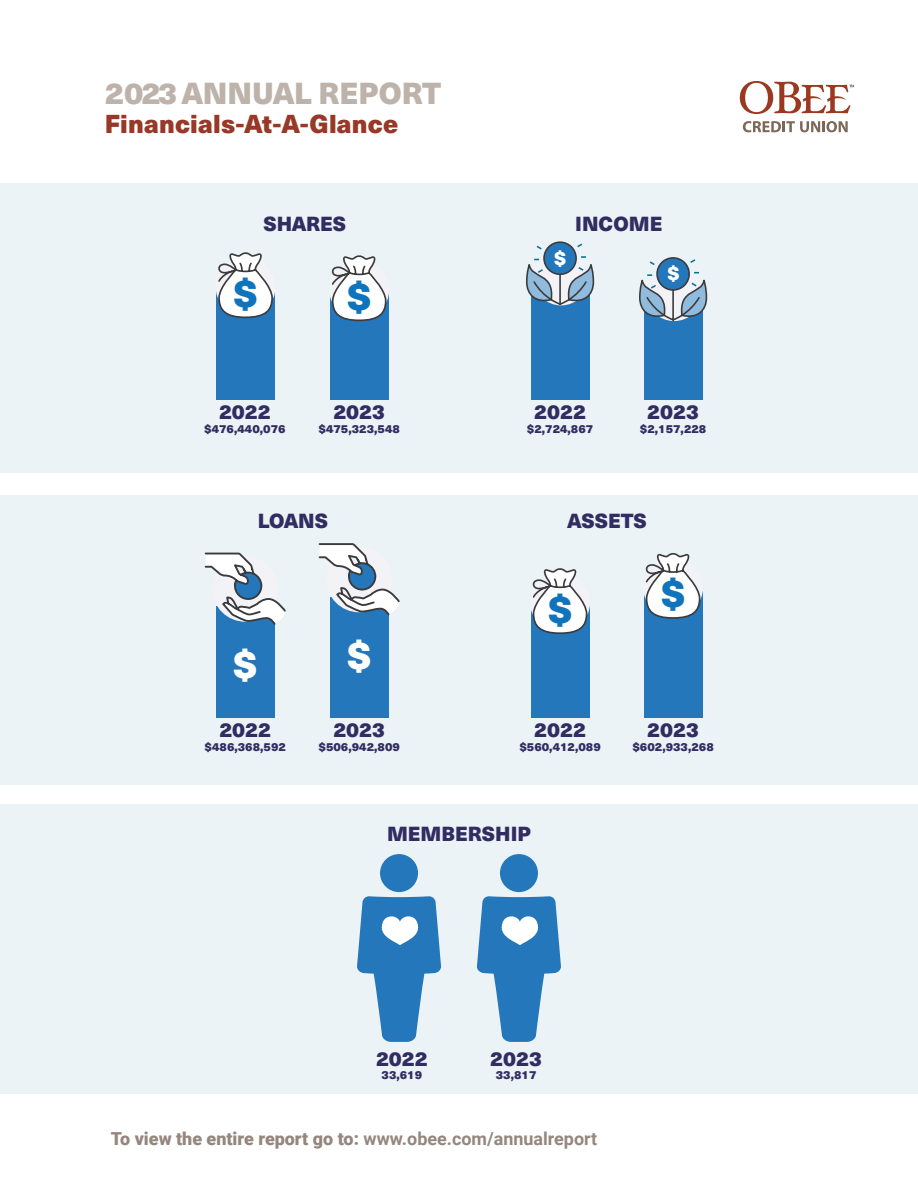
<style>
.page{position:relative;width:918px;height:1188px;background:#fff}
.page>*{position:absolute;margin:0;border:0;box-sizing:border-box;transform-origin:0 0}
.financial_headers{font:900 38.55px "Neue Haas Unica W1 G";color:#1074bc}
.financial_headers-2{font:900 38.55px "Neue Haas Unica W1 G";color:#fff}
.t1{font:900 29.85px "Neue Haas Unica W1 G";color:#bdb3ab}
.t2{font:900 25.5px "Neue Haas Unica W1 G";letter-spacing:.01em;color:#973926}
.financial_headers-3{font:900 20.1px "Neue Haas Unica W1 G";color:#312c61}
.financial_headers-4{font:900 19.35px "Neue Haas Unica W1 G";color:#fff}
.t3{font:900 18px "Roboto";color:#95867e}
.financial_headers-5{font:900 11.55px "Neue Haas Unica W1 G";color:#312c61}
.s1{font-weight:700}
</style>
<div class="page">
<div style="left:0;top:183px;width:918px;height:290px;background:#ebf3f6"></div>
<div style="left:0;top:495px;width:918px;height:290px;background:#ebf3f6"></div>
<div style="left:0;top:804px;width:918px;height:290px;background:#ebf3f6"></div>
<div style="left:644px;top:292px;width:58px;height:108px;background:#2377ba"></div>
<div style="left:656px;top:257px;width:34px;height:34px;border:2px solid #3b3b3d;border-radius:50%"></div>
<svg style="left:639px;top:258px;width:69px;height:64px"></svg>
<div style="left:531px;top:276px;width:58px;height:124px;background:#2377ba"></div>
<div style="left:543px;top:241px;width:34px;height:34px;border:2px solid #3b3b3d;border-radius:50%"></div>
<svg style="left:526px;top:242px;width:69px;height:64px"></svg>
<div style="left:330px;top:597px;width:58px;height:121px;background:#2377ba"></div>
<svg style="left:318px;top:543px;width:82px;height:73px"></svg>
<div style="left:216px;top:607px;width:58px;height:111px;background:#2377ba"></div>
<svg style="left:204px;top:552px;width:82px;height:74px"></svg>
<div style="left:644px;top:590px;width:58px;height:128px;background:#2377ba"></div>
<svg style="left:644px;top:553px;width:57px;height:66px"></svg>
<div style="left:531px;top:606px;width:58px;height:112px;background:#2377ba"></div>
<svg style="left:531px;top:568px;width:57px;height:66px"></svg>
<svg style="left:740px;top:81px;width:114px;height:33px"></svg>
<svg style="left:743px;top:121px;width:105px;height:11px"></svg>
<svg style="left:357px;top:854px;width:84px;height:188px"></svg>
<svg style="left:477px;top:854px;width:84px;height:188px"></svg>
<div style="left:217px;top:286px;width:58px;height:114px;background:#2377ba"></div>
<svg style="left:217px;top:252px;width:57px;height:67px"></svg>
<div style="left:330px;top:294px;width:58px;height:106px;background:#2377ba"></div>
<svg style="left:330px;top:255px;width:57px;height:67px"></svg>
<p class="t1" style="left:105px;top:69px;width:338px">2023 ANNUAL REPORT</p>
<p class="t2" style="left:105px;top:103px;width:295px">Financials-At-A-Glance</p>
<p class="financial_headers-3" style="left:264px;top:208px;width:84px">SHARES</p>
<p class="financial_headers-3" style="left:575px;top:208px;width:89px">INCOME</p>
<p class="financial_headers" style="left:233px;top:262px;width:27px">$</p>
<p class="financial_headers" style="left:347px;top:265px;width:27px">$</p>
<p class="financial_headers-3" style="left:219px;top:396px;width:53px">2022</p>
<p class="financial_headers-5" style="left:204px;top:420px;width:83px">$476,440,076</p>
<p class="financial_headers-3" style="left:333px;top:396px;width:53px">2023</p>
<p class="financial_headers-5" style="left:318px;top:420px;width:83px">$475,323,548</p>
<p class="financial_headers-4" style="left:554px;top:242px;width:14px">$</p>
<p class="financial_headers-4" style="left:667px;top:258px;width:14px">$</p>
<p class="financial_headers-3" style="left:534px;top:396px;width:53px">2022</p>
<p class="financial_headers-5" style="left:527px;top:420px;width:68px">$2,724,867</p>
<p class="financial_headers-3" style="left:647px;top:396px;width:53px">2023</p>
<p class="financial_headers-5" style="left:640px;top:420px;width:68px">$2,157,228</p>
<p class="financial_headers-3" style="left:258px;top:504px;width:72px">LOANS</p>
<p class="financial_headers-3" style="left:567px;top:504px;width:81px">ASSETS</p>
<p class="financial_headers-2" style="left:233px;top:634px;width:27px">$</p>
<p class="financial_headers-2" style="left:347px;top:625px;width:27px">$</p>
<p class="financial_headers" style="left:547px;top:578px;width:27px">$</p>
<p class="financial_headers" style="left:660px;top:563px;width:27px">$</p>
<p class="financial_headers-3" style="left:219px;top:714px;width:53px">2022</p>
<p class="financial_headers-5" style="left:205px;top:738px;width:83px">$486,368,592</p>
<p class="financial_headers-3" style="left:333px;top:714px;width:53px">2023</p>
<p class="financial_headers-5" style="left:318px;top:738px;width:83px">$506,942,809</p>
<p class="financial_headers-3" style="left:534px;top:714px;width:53px">2022</p>
<p class="financial_headers-5" style="left:519px;top:738px;width:83px">$560,412,089</p>
<p class="financial_headers-3" style="left:387px;top:818px;width:145px">MEMBERSHIP</p>
<p class="financial_headers-3" style="left:647px;top:714px;width:53px">2023</p>
<p class="financial_headers-5" style="left:632px;top:738px;width:83px">$602,933,268</p>
<p class="financial_headers-3" style="left:376px;top:1042px;width:53px">2022</p>
<p class="financial_headers-5" style="left:382px;top:1066px;width:42px">33,619</p>
<p class="financial_headers-3" style="left:490px;top:1042px;width:53px">2023</p>
<p class="financial_headers-5" style="left:496px;top:1066px;width:42px">33,817</p>
<p class="t3" style="left:111px;top:1126px;width:488px">To view the entire report go to: <span class="s1">www.obee.com/annualreport</span></p>
</div>
